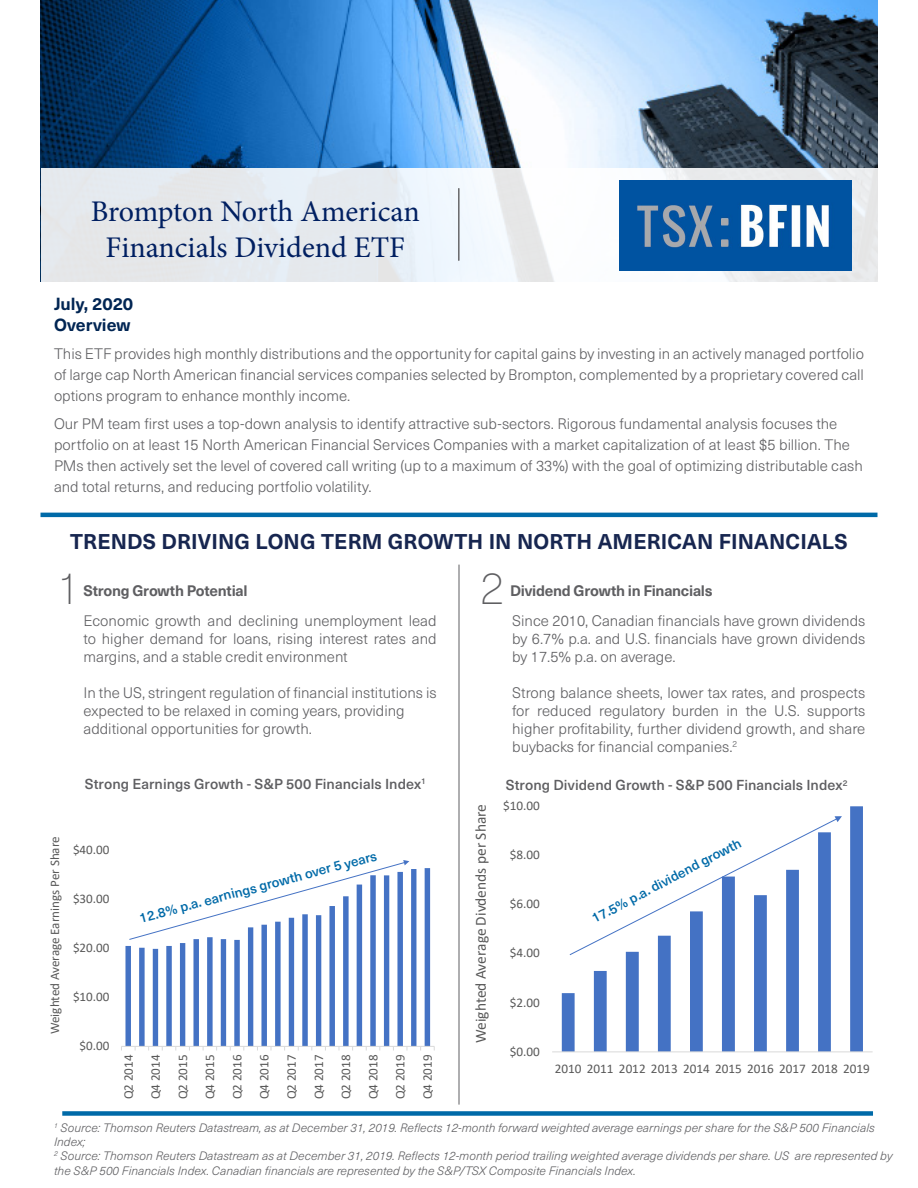
<style>
.page{position:relative;width:918px;height:1188px;background:#fff}
.page>*{position:absolute;margin:0;border:0;box-sizing:border-box;transform-origin:0 0}
.t1{font:100 45px "Neue Haas Unica W1 G";color:#5f5f62}
.t2{font:30px "Minion Pro";letter-spacing:-.005em;color:#001f61}
.t3{font:700 21px "Neue Haas Unica W1 G";letter-spacing:.005em;color:#172650}
.t4{font:700 17.25px "Neue Haas Unica W1 G";letter-spacing:-.005em;color:#002553}
.t5{font:15.45px "Calibri";letter-spacing:-.005em;color:#595959}
.t6{font:300 15px/18px "Neue Haas Unica W1 G";color:#5f5f62;text-align:justify}
.t7{font:700 15px "Neue Haas Unica W1 G";letter-spacing:-.015em;color:#5f5f62}
.t8{font:500 14.25px "Neue Haas Unica W1 G";letter-spacing:.005em;color:#5f5f62}
.t9{font:500 13.5px "Neue Haas Unica W1 G";color:#006aa8}
.t10{font:13.2px "Calibri";letter-spacing:.005em;color:#595959}
.t11{font:13.05px/27.2px "Calibri";letter-spacing:-.005em;color:#595959;text-align:justify}
.t12{font:italic 300 12px/14.4px "Neue Haas Unica W1 G";color:#5f5f62}
</style>
<div class="page">
<img style="left:40px;top:0;width:837px;height:282px">
<svg style="left:41px;top:169px;width:837px;height:113px;fill:#e5eaee"></svg>
<img style="left:620px;top:181px;width:231px;height:90px">
<div style="left:62px;top:1111px;width:811px;height:5px;background:#006aa8"></div>
<hr style="left:459px;top:565px;width:1px;height:540px;background:#5f5f62">
<hr style="left:459px;top:188px;width:1px;height:73px;background:#5f5f62">
<hr style="left:40px;top:513px;width:838px;height:4px;background:#006aa8">
<svg style="left:125px;top:868px;width:305px;height:178px"></svg>
<hr style="left:121px;top:1046px;width:313px;height:1px;background:#d9d9d9">
<svg style="left:129px;top:860px;width:280px;height:80px"></svg>
<svg style="left:562px;top:806px;width:301px;height:245px"></svg>
<hr style="left:552px;top:1051px;width:321px;height:1px;background:#d9d9d9">
<svg style="left:569px;top:816px;width:273px;height:139px"></svg>
<p class="t2" style="left:91px;top:192px;width:330px">Brompton North American</p>
<p class="t2" style="left:105px;top:228px;width:301px">Financials Dividend ETF</p>
<p class="t4" style="left:54px;top:291px;width:81px">July, 2020</p>
<p class="t4" style="left:54px;top:312px;width:78px">Overview</p>
<p class="t6" style="left:54px;top:342px;width:812px;line-height:21px">This ETF provides high monthly distributions and the opportunity for capital gains by investing in an actively managed portfolio of large cap North American financial services companies selected by Brompton, complemented by a proprietary covered call options program to enhance monthly income.</p>
<p class="t6" style="left:54px;top:412px;width:810px;line-height:21px;text-align:left">Our PM team first uses a top-down analysis to identify attractive sub-sectors. Rigorous fundamental analysis focuses the portfolio on at least 15 North American Financial Services Companies with a market capitalization of at least $5 billion. The PMs then actively set the level of covered call writing (up to a maximum of 33%) with the goal of optimizing distributable cash and total returns, and reducing portfolio volatility.</p>
<p class="t3" style="left:70px;top:525px;width:779px">TRENDS DRIVING LONG TERM GROWTH IN NORTH AMERICAN FINANCIALS</p>
<p class="t1" style="left:57px;top:556px;width:25px">1</p>
<p class="t7" style="left:84px;top:579px;width:166px">Strong Growth Potential</p>
<p class="t1" style="left:480px;top:556px;width:25px">2</p>
<p class="t7" style="left:510px;top:579px;width:204px">Dividend Growth in Financials</p>
<p class="t6" style="left:84px;top:611px;width:355px">Economic growth and declining unemployment lead to higher demand for loans, rising interest rates and margins, and a stable credit environment</p>
<p class="t6" style="left:84px;top:683px;width:355px">In the US, stringent regulation of financial institutions is expected to be relaxed in coming years, providing</p>
<p class="t6" style="left:84px;top:719px;width:230px">additional opportunities for growth.</p>
<p class="t6" style="left:512px;top:611px;width:355px">Since 2010, Canadian financials have grown dividends by 6.7% p.a. and U.S. financials have grown dividends by 17.5% p.a. on average.</p>
<p class="t6" style="left:512px;top:683px;width:355px">Strong balance sheets, lower tax rates, and prospects for reduced regulatory burden in the U.S. supports higher profitability, further dividend growth, and share buybacks for financial companies.<sup>2</sup></p>
<p class="t11" style="left:41px;top:1034px;width:199px;rotate:-90deg">Weighted Average Earnings Per Share</p>
<p class="t8" style="left:85px;top:773px;width:343px">Strong Earnings Growth - S&amp;P 500 Financials Index<sup>1</sup></p>
<p class="t8" style="left:506px;top:775px;width:344px">Strong Dividend Growth - S&amp;P 500 Financials Index<sup>2</sup></p>
<p class="t11" style="left:73px;top:835px;width:38px">$40.00</p>
<p class="t11" style="left:73px;top:885px;width:38px">$30.00</p>
<p class="t11" style="left:73px;top:934px;width:38px">$20.00</p>
<p class="t11" style="left:73px;top:983px;width:38px">$10.00</p>
<p class="t11" style="left:80px;top:1032px;width:31px">$0.00</p>
<p class="t9" style="left:137px;top:909px;width:247px;rotate:-15deg">12.8% p.a. earnings growth over 5 years</p>
<p class="t11" style="left:114px;top:1099px;width:46px;rotate:-90deg">Q2 2014<br>Q4 2014<br>Q2 2015<br>Q4 2015<br>Q2 2016<br>Q4 2016<br>Q2 2017<br>Q4 2017<br>Q2 2018<br>Q4 2018<br>Q2 2019<br>Q4 2019</p>
<p class="t5" style="left:470px;top:1043px;width:240px;rotate:-90deg">Weighted Average Divdends per Share</p>
<p class="t10" style="left:503px;top:797px;width:38px">$10.00</p>
<p class="t10" style="left:510px;top:846px;width:32px">$8.00</p>
<p class="t10" style="left:510px;top:895px;width:32px">$6.00</p>
<p class="t10" style="left:510px;top:944px;width:32px">$4.00</p>
<p class="t10" style="left:510px;top:993px;width:32px">$2.00</p>
<p class="t10" style="left:510px;top:1042px;width:32px">$0.00</p>
<p class="t9" style="left:588px;top:911px;width:168px;rotate:-28deg">17.5% p.a. dividend growth</p>
<p class="t10" style="left:555px;top:1059px;width:317px">2010 2011 2012 2013 2014 2015 2016 2017 2018 2019</p>
<p class="t12" style="left:54px;top:1119px;width:822px"><sup>1</sup> Source: Thomson Reuters Datastream, as at December 31, 2019. Reflects 12-month forward weighted average earnings per share for the S&amp;P 500 Financials<br>Index;</p>
<p class="t12" style="left:54px;top:1148px;width:840px"><sup>2</sup> Source: Thomson Reuters Datastream as at December 31, 2019. Reflects 12-month period trailing weighted average dividends per share. US are represented by the S&amp;P 500 Financials Index. Canadian financials are represented by the S&amp;P/TSX Composite Financials Index.</p>
</div>
